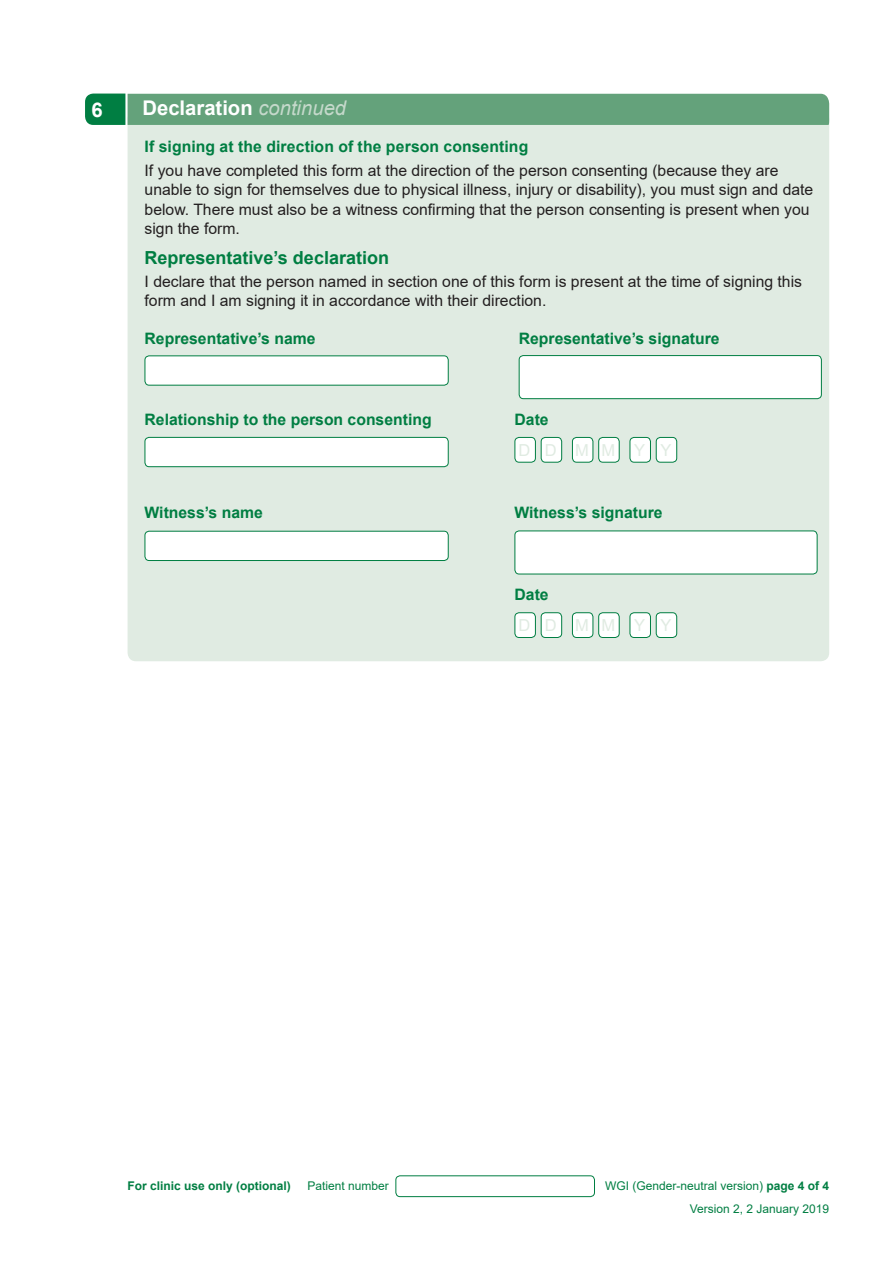
<style>
.page{position:relative;width:893px;height:1263px;background:#fff}
.page>*{position:absolute;margin:0;border:0;box-sizing:border-box;transform-origin:0 0}
.Section_heading{font:700 20.25px "Arial";color:#fff}
.Question_subheading{font:700 18px "Arial";color:#007e42}
.t1{font:16.5px "Arial";color:#e0ebe2}
.Tick_option{font:15.75px/19.5px "Arial";color:#231f20}
.Question{font:700 15.75px "Arial";color:#007e42}
.Tick_option-2{font:700 15.75px "Arial";color:#007e42}
.Clinic_use_main_head{font:12px "Arial";color:#007e42}
.Clinic_use_main_head-2{font:700 12px "Arial";color:#007e42}
.s1{font-weight:400;font-style:italic;color:#c5d9cb}
.s2{font-weight:700}
</style>
<div class="page">
<div style="left:128px;top:111px;width:701px;height:550px;background:#e0ebe2;border-radius:9px"></div>
<div style="left:85px;top:94px;width:744px;height:31px;background:#64a27b"></div>
<div style="left:145px;top:356px;width:303px;height:29px;background:#fff;border-radius:4px"></div>
<div style="left:145px;top:355px;width:304px;height:31px;border:1px solid #007e42;border-radius:4px"></div>
<div style="left:519px;top:356px;width:302px;height:43px;background:#fff;border-radius:4px"></div>
<div style="left:519px;top:355px;width:303px;height:44px;border:1px solid #007e42;border-radius:4px"></div>
<div style="left:145px;top:437px;width:303px;height:30px;background:#fff;border-radius:4px"></div>
<div style="left:145px;top:437px;width:304px;height:30px;border:1px solid #007e42;border-radius:4px"></div>
<div style="left:515px;top:437px;width:20px;height:25px;background:#fff;border-radius:4px"></div>
<div style="left:514px;top:437px;width:22px;height:26px;border:1px solid #007e42;border-radius:4px"></div>
<div style="left:541px;top:437px;width:21px;height:25px;background:#fff;border-radius:4px"></div>
<div style="left:541px;top:437px;width:21px;height:26px;border:1px solid #007e42;border-radius:4px"></div>
<div style="left:572px;top:437px;width:21px;height:25px;background:#fff;border-radius:4px"></div>
<div style="left:572px;top:437px;width:21px;height:26px;border:1px solid #007e42;border-radius:4px"></div>
<div style="left:599px;top:437px;width:20px;height:25px;background:#fff;border-radius:4px"></div>
<div style="left:598px;top:437px;width:22px;height:26px;border:1px solid #007e42;border-radius:4px"></div>
<div style="left:630px;top:437px;width:20px;height:25px;background:#fff;border-radius:4px"></div>
<div style="left:630px;top:437px;width:21px;height:26px;border:1px solid #007e42;border-radius:4px"></div>
<div style="left:656px;top:437px;width:21px;height:25px;background:#fff;border-radius:4px"></div>
<div style="left:656px;top:437px;width:21px;height:26px;border:1px solid #007e42;border-radius:4px"></div>
<div style="left:145px;top:531px;width:303px;height:29px;background:#fff;border-radius:4px"></div>
<div style="left:145px;top:531px;width:304px;height:30px;border:1px solid #007e42;border-radius:4px"></div>
<div style="left:515px;top:531px;width:302px;height:43px;background:#fff;border-radius:4px"></div>
<div style="left:514px;top:530px;width:303px;height:44px;border:1px solid #007e42;border-radius:4px"></div>
<div style="left:515px;top:613px;width:20px;height:24px;background:#fff;border-radius:4px"></div>
<div style="left:514px;top:612px;width:22px;height:26px;border:1px solid #007e42;border-radius:4px"></div>
<div style="left:541px;top:613px;width:21px;height:24px;background:#fff;border-radius:4px"></div>
<div style="left:541px;top:612px;width:21px;height:26px;border:1px solid #007e42;border-radius:4px"></div>
<div style="left:572px;top:613px;width:21px;height:24px;background:#fff;border-radius:4px"></div>
<div style="left:572px;top:612px;width:21px;height:26px;border:1px solid #007e42;border-radius:4px"></div>
<div style="left:599px;top:613px;width:20px;height:24px;background:#fff;border-radius:4px"></div>
<div style="left:598px;top:612px;width:22px;height:26px;border:1px solid #007e42;border-radius:4px"></div>
<div style="left:630px;top:613px;width:20px;height:24px;background:#fff;border-radius:4px"></div>
<div style="left:630px;top:612px;width:21px;height:26px;border:1px solid #007e42;border-radius:4px"></div>
<div style="left:656px;top:613px;width:21px;height:24px;background:#fff;border-radius:4px"></div>
<div style="left:656px;top:612px;width:21px;height:26px;border:1px solid #007e42;border-radius:4px"></div>
<div style="left:396px;top:1175px;width:199px;height:22px;border:1px solid #007e42;border-radius:4px"></div>
<p class="Section_heading" style="left:91px;top:95px;width:13px">6</p>
<p class="Section_heading" style="left:142px;top:93px;width:205px">Declaration <span class="s1">continued</span></p>
<p class="Question" style="left:145px;top:135px;width:385px">If signing at the direction of the person consenting</p>
<p class="Tick_option" style="left:145px;top:160px;width:670px">If you have completed this form at the direction of the person consenting (because they are unable to sign for themselves due to physical illness, injury or disability), you must sign and date below. There must also be a witness confirming that the person consenting is present when you sign the form.</p>
<p class="Question_subheading" style="left:145px;top:245px;width:246px">Representative’s declaration</p>
<p class="Tick_option" style="left:145px;top:272px;width:659px;line-height:18.8px">I declare that the person named in section one of this form is present at the time of signing this form and I am signing it in accordance with their direction.</p>
<p class="Tick_option-2" style="left:145px;top:327px;width:172px">Representative’s name</p>
<p class="Tick_option-2" style="left:519px;top:327px;width:202px">Representative’s signature</p>
<p class="Question" style="left:145px;top:408px;width:289px">Relationship to the person consenting</p>
<p class="Question" style="left:514px;top:408px;width:36px">Date</p>
<p class="t1" style="left:518px;top:439px;width:13px">D</p>
<p class="t1" style="left:545px;top:439px;width:13px">D</p>
<p class="t1" style="left:575px;top:439px;width:15px">M</p>
<p class="t1" style="left:601px;top:439px;width:15px">M</p>
<p class="t1" style="left:634px;top:439px;width:13px">Y</p>
<p class="t1" style="left:660px;top:439px;width:13px">Y</p>
<p class="Question" style="left:145px;top:502px;width:120px">Witness’s name</p>
<p class="Question" style="left:514px;top:502px;width:150px">Witness’s signature</p>
<p class="Question" style="left:514px;top:584px;width:36px">Date</p>
<p class="t1" style="left:518px;top:614px;width:13px">D</p>
<p class="t1" style="left:545px;top:614px;width:13px">D</p>
<p class="t1" style="left:575px;top:614px;width:15px">M</p>
<p class="t1" style="left:601px;top:614px;width:15px">M</p>
<p class="t1" style="left:634px;top:614px;width:13px">Y</p>
<p class="t1" style="left:660px;top:614px;width:13px">Y</p>
<p class="Clinic_use_main_head-2" style="left:128px;top:1177px;width:165px">For clinic use only (optional)</p>
<p class="Clinic_use_main_head" style="left:308px;top:1177px;width:83px">Patient number</p>
<p class="Clinic_use_main_head" style="left:605px;top:1177px;width:226px">WGI (Gender-neutral version) <span class="s2">page 4 of 4</span></p>
<p class="Clinic_use_main_head" style="left:690px;top:1200px;width:141px">Version 2, 2 January 2019</p>
</div>
